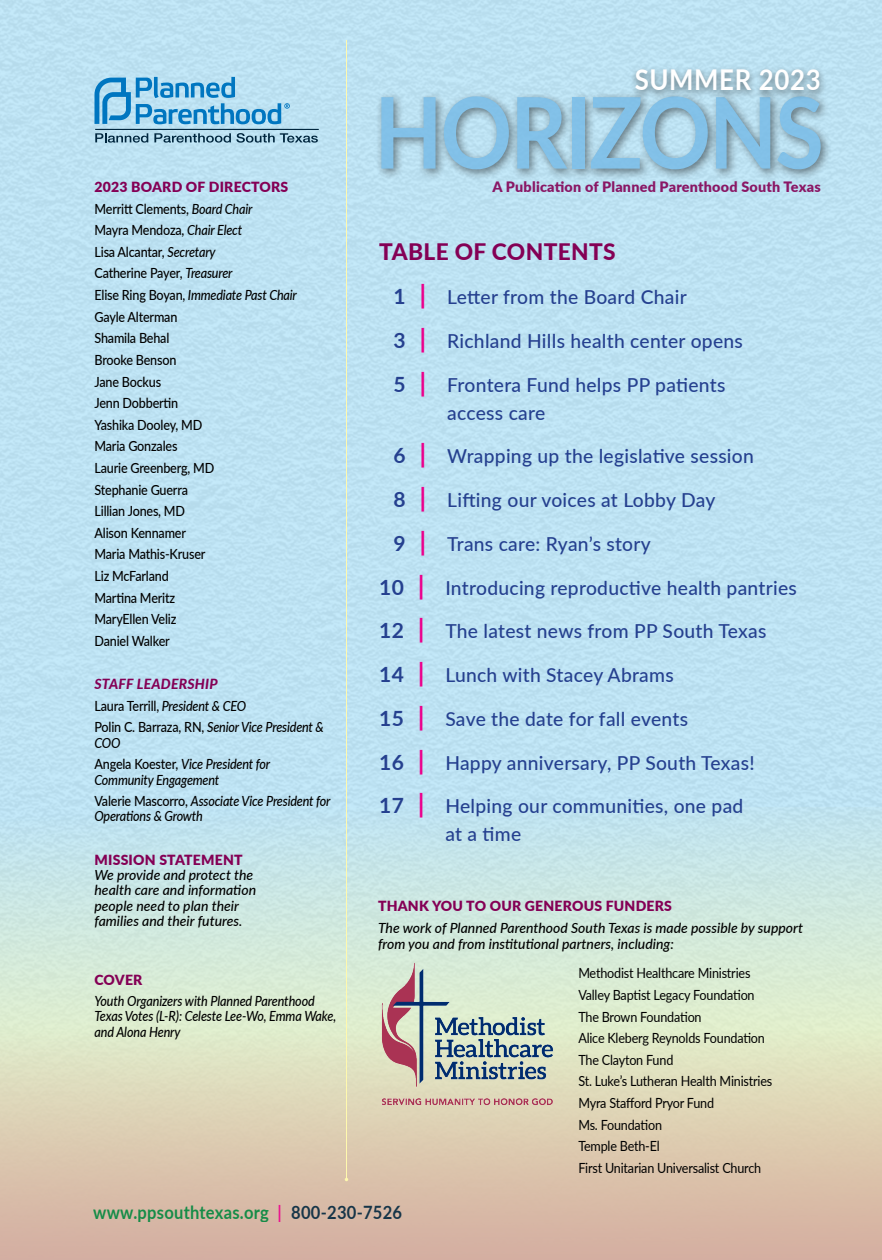
<style>
.page{position:relative;width:882px;height:1260px;background:#fff}
.page>*{position:absolute;margin:0;border:0;box-sizing:border-box;transform-origin:0 0}
.t1{font:700 98.7px "Lato";letter-spacing:-.025em;color:#74b9e6;scale:.9 1}
.t2{font:700 28.7px "Lato";letter-spacing:.025em;color:#fff;scale:.9 1}
.t3{font:800 22.75px "Lato";letter-spacing:.015em;color:#840055}
.t4{font:500 19.25px/28px "Lato";letter-spacing:.015em;color:#25408f}
.t5{font:700 18.38px "Lato";letter-spacing:.015em;color:#00873d;scale:.9 1}
.t6{font:900 14.35px "Lato";letter-spacing:.015em;color:#840055}
.t7{font:500 14px/21.7px "Lato";letter-spacing:-.015em;color:#000;scale:.9 1}
.t8{font:italic 500 14px/21.7px "Lato";letter-spacing:-.01em;color:#000;scale:.9 1}
.t9{font:14px/21.7px "Lato";letter-spacing:-.015em;color:#000;scale:.9 1}
.t10{font:italic 500 14px/15.4px "Lato";letter-spacing:-.01em;color:#000}
.t11{font:900 14px "Lato";letter-spacing:.015em;color:#840055}
.s1{font-weight:900;color:#840055}
.s2{font-style:italic}
.s3{font-weight:800;color:#840055}
.s4{font-style:normal}
.s5{font-weight:700;font-size:21px}
.s6{font-weight:700;font-size:26.25px;color:#ec008c}
.s7{color:#ec008c}
.s8{color:#00263e}
</style>
<div class="page">
<div style="left:0;top:0;width:882px;height:807px;background:#bde2f2"></div>
<svg style="left:0;top:807px;width:882px;height:196px;background:#cce7e1"></svg>
<div style="left:0;top:1003px;width:882px;height:257px;background:linear-gradient(to bottom,#e2f3cf,#d6ac9c)"></div>
<hr style="left:346px;top:40px;width:1px;height:1140px;background:#fff9ae">
<div style="left:376px;top:90px;width:456px;height:91px;background:#000;opacity:.6"></div>
<div style="left:629px;top:66px;width:198px;height:34px;background:#000;opacity:.5"></div>
<hr style="left:95px;top:129px;width:224px;height:1px;background:#00263e">
<svg style="left:95px;top:77px;width:195px;height:47px;background:#7fbee1"></svg>
<svg style="left:95px;top:133px;width:53px;height:10px"></svg>
<svg style="left:154px;top:133px;width:164px;height:10px;background:#7da3b6"></svg>
<img style="left:375px;top:960px;width:183px;height:151px">
<p class="t7" style="left:94px;top:175px;width:226px"><span class="s1">2023 BOARD OF DIRECTORS<br></span>Merritt Clements, <span class="s2">Board Chair<br></span>Mayra Mendoza, <span class="s2">Chair Elect<br></span>Lisa Alcantar, <span class="s2">Secretary<br></span>Catherine Payer, <span class="s2">Treasurer<br></span>Elise Ring Boyan, <span class="s2">Immediate Past Chair<br></span>Gayle Alterman<br>Shamila Behal<br>Brooke Benson<br>Jane Bockus<br>Jenn Dobbertin<br>Yashika Dooley, MD<br>Maria Gonzales<br>Laurie Greenberg, MD<br>Stephanie Guerra<br>Lillian Jones, MD<br>Alison Kennamer<br>Maria Mathis-Kruser<br>Liz McFarland<br>Martina Meritz<br>MaryEllen Veliz<br>Daniel Walker</p>
<p class="t8" style="left:94px;top:673px;width:256px"><span class="s3">STAFF LEADERSHIP<br></span><span class="s4">Laura Terrill,</span> President &amp; CEO<br><span class="s4">Polin C. Barraza, RN,</span> Senior Vice President &amp;</p>
<p class="t8" style="left:94px;top:731px;width:197px">COO<br><span class="s4">Angela Koester,</span> Vice President for</p>
<p class="t8" style="left:94px;top:768px;width:264px">Community Engagement<br><span class="s4">Valerie Mascorro,</span> Associate Vice President for</p>
<p class="t8" style="left:94px;top:805px;width:122px">Operations &amp; Growth</p>
<p class="t11" style="left:94px;top:849px;width:150px">MISSION STATEMENT</p>
<p class="t10" style="left:94px;top:867px;width:163px">We provide and protect the health care and information people need to plan their families and their futures.</p>
<p class="t11" style="left:94px;top:969px;width:49px">COVER</p>
<p class="t8" style="left:94px;top:993px;width:270px;line-height:15.4px">Youth Organizers with Planned Parenthood<br>Texas Votes (L-R): Celeste Lee-Wo, Emma Wake, and Alona Henry</p>
<h2 class="t2" style="left:635px;top:58px;width:208px">SUMMER 2023</h2>
<h1 class="t1" style="left:374px;top:60px;width:501px">HORIZONS</h1>
<p class="t6" style="left:492px;top:176px;width:330px">A Publication of Planned Parenthood South Texas</p>
<p class="t3" style="left:379px;top:235px;width:238px">TABLE OF CONTENTS</p>
<p class="t4" style="left:394px;top:282px;width:295px"><span class="s5">1</span> <span class="s6">|</span> Letter from the Board Chair</p>
<p class="t4" style="left:394px;top:326px;width:351px"><span class="s5">3</span> <span class="s6">|</span> Richland Hills health center opens</p>
<p class="t4" style="left:447px;top:370px;width:280px;text-indent:-54px"><span class="s5">5</span> <span class="s6">|</span> Frontera Fund helps PP patients access care</p>
<p class="t4" style="left:394px;top:442px;width:362px"><span class="s5">6</span> <span class="s6">|</span> Wrapping up the legislative session</p>
<p class="t4" style="left:394px;top:485px;width:323px"><span class="s5">8</span> <span class="s6">|</span> Lifting our voices at Lobby Day</p>
<p class="t4" style="left:394px;top:529px;width:259px"><span class="s5">9</span> <span class="s6">|</span> Trans care: Ryan’s story</p>
<p class="t4" style="left:379px;top:573px;width:419px"><span class="s5">10</span> <span class="s6">|</span> Introducing reproductive health pantries</p>
<p class="t4" style="left:379px;top:617px;width:389px"><span class="s5">12</span> <span class="s6">|</span> The latest news from PP South Texas</p>
<p class="t4" style="left:379px;top:660px;width:296px"><span class="s5">14</span> <span class="s6">|</span> Lunch with Stacey Abrams</p>
<p class="t4" style="left:379px;top:704px;width:310px"><span class="s5">15</span> <span class="s6">|</span> Save the date for fall events</p>
<p class="t4" style="left:379px;top:748px;width:377px"><span class="s5">16</span> <span class="s6">|</span> Happy anniversary, PP South Texas!</p>
<p class="t4" style="left:445px;top:792px;width:300px;text-indent:-66px"><span class="s5">17</span> <span class="s6">|</span> Helping our communities, one pad at a time</p>
<p class="t11" style="left:378px;top:895px;width:295px">THANK YOU TO OUR GENEROUS FUNDERS</p>
<p class="t10" style="left:378px;top:920px;width:427px">The work of Planned Parenthood South Texas is made possible by support from you and from institutional partners, including:</p>
<p class="t9" style="left:578px;top:962px;width:217px">Methodist Healthcare Ministries<br>Valley Baptist Legacy Foundation<br>The Brown Foundation<br>Alice Kleberg Reynolds Foundation<br>The Clayton Fund<br>St. Luke’s Lutheran Health Ministries<br>Myra Stafford Pryor Fund<br>Ms. Foundation<br>Temple Beth-El<br>First Unitarian Universalist Church</p>
<p class="t5" style="left:93px;top:1198px;width:345px">www.ppsouthtexas.org <span class="s7">|</span> <span class="s8">800-230-7526</span></p>
</div>
